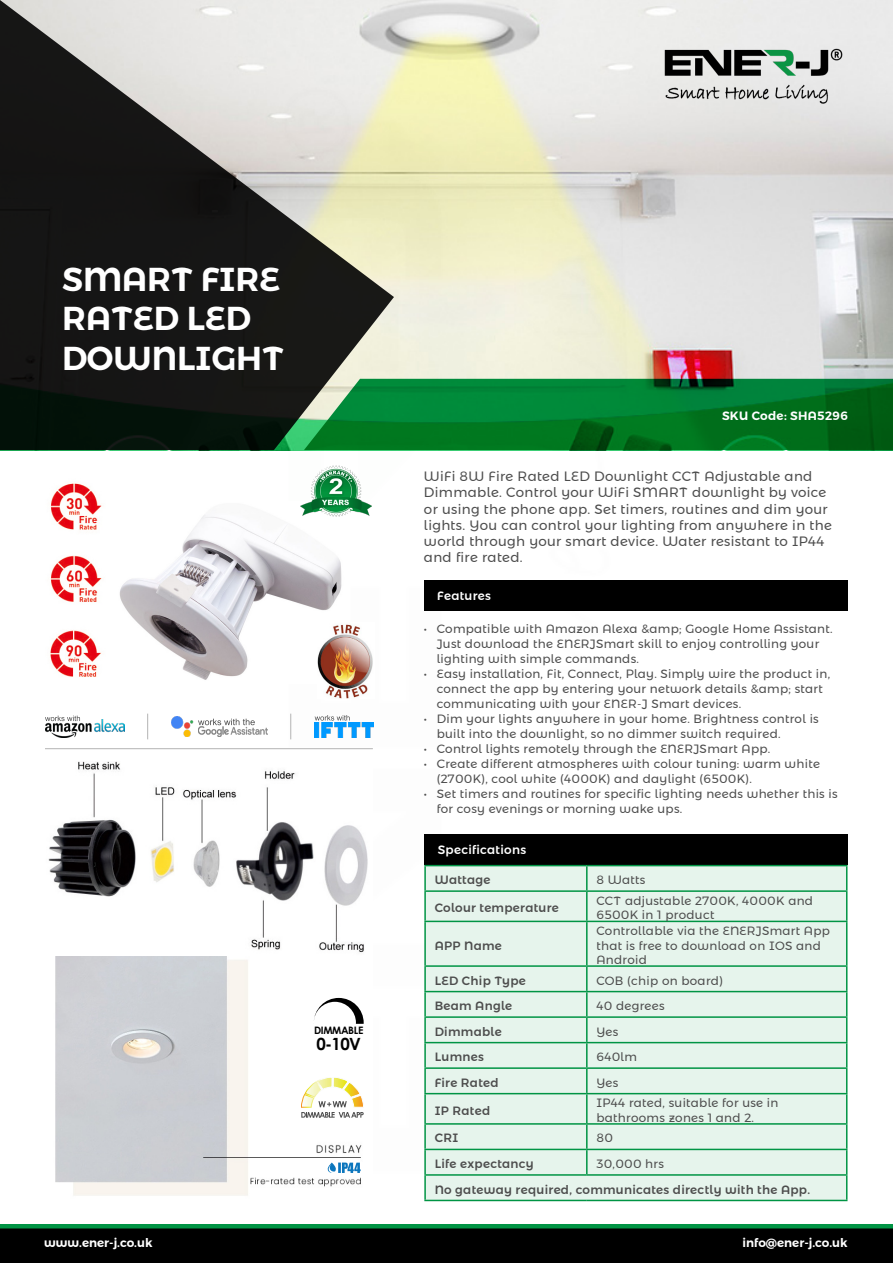
<style>
.page{position:relative;width:893px;height:1263px;background:#fff}
.page>*{position:absolute;margin:0;border:0;box-sizing:border-box;transform-origin:0 0}
.t1{font:600 33px/39.6px "Montserrat Alternates";color:#fff}
.t2{font:700 16.8px "Century Gothic";color:#000}
.t3{font:13.5px/16.2px "Montserrat Alternates";letter-spacing:.025em;color:#4d4d4d}
.t4{font:12px/15px "Montserrat Alternates";letter-spacing:.025em;color:#4d4d4d}
.t5{font:500 12px "Montserrat Alternates";letter-spacing:.025em;color:#4d4d4d}
.t6{font:600 12px "Montserrat Alternates";color:#fff}
.t7{font:500 12px "Montserrat Alternates";letter-spacing:.025em;color:#fff}
.t8{font:600 12px "Montserrat Alternates";letter-spacing:.025em;color:#fff}
.t9{font:700 10.2px "Century Gothic";letter-spacing:-.035em;color:#000}
</style>
<div class="page">
<img style="left:394px;top:0;width:499px;height:379px">
<img style="left:282px;top:88px;width:329px;height:777px">
<div style="left:0;top:1225px;width:893px;height:38px;background:#000"></div>
<svg style="left:0;top:0;width:394px;height:450px;background:#5e5f5a"></svg>
<svg style="left:304px;top:379px;width:589px;height:71px;background:#077b2d"></svg>
<hr style="left:0;top:1224px;width:893px;height:4px;background:#009444">
<img style="left:659px;top:45px;width:189px;height:62px">
<div style="left:424px;top:580px;width:424px;height:30px;background:#000"></div>
<div style="left:424px;top:834px;width:423px;height:30px;background:#000"></div>
<div style="left:426px;top:866px;width:420px;height:334px;background:#e6f4ec"></div>
<hr style="left:424px;top:865px;width:163px;height:1px;background:#009444">
<hr style="left:424px;top:866px;width:2px;height:24px;background:#009444">
<hr style="left:587px;top:865px;width:260px;height:1px;background:#009444">
<hr style="left:586px;top:866px;width:2px;height:24px;background:#009444">
<hr style="left:424px;top:890px;width:163px;height:2px;background:#009444">
<hr style="left:424px;top:892px;width:2px;height:29px;background:#009444">
<hr style="left:587px;top:890px;width:260px;height:2px;background:#009444">
<hr style="left:586px;top:892px;width:2px;height:29px;background:#009444">
<svg style="left:846px;top:866px;width:1px;height:55px"></svg>
<hr style="left:424px;top:921px;width:163px;height:1px;background:#009444">
<hr style="left:424px;top:922px;width:2px;height:43px;background:#009444">
<hr style="left:587px;top:921px;width:260px;height:1px;background:#009444">
<hr style="left:586px;top:922px;width:2px;height:43px;background:#009444">
<hr style="left:846px;top:922px;width:1px;height:43px;background:#009444">
<hr style="left:424px;top:965px;width:163px;height:2px;background:#009444">
<hr style="left:424px;top:967px;width:2px;height:24px;background:#009444">
<hr style="left:587px;top:965px;width:260px;height:2px;background:#009444">
<hr style="left:586px;top:967px;width:2px;height:24px;background:#009444">
<hr style="left:424px;top:991px;width:163px;height:1px;background:#009444">
<hr style="left:424px;top:992px;width:2px;height:24px;background:#009444">
<hr style="left:587px;top:991px;width:260px;height:1px;background:#009444">
<hr style="left:586px;top:992px;width:2px;height:24px;background:#009444">
<hr style="left:424px;top:1016px;width:163px;height:2px;background:#009444">
<hr style="left:424px;top:1018px;width:2px;height:24px;background:#009444">
<hr style="left:587px;top:1016px;width:260px;height:2px;background:#009444">
<hr style="left:586px;top:1018px;width:2px;height:24px;background:#009444">
<hr style="left:424px;top:1042px;width:163px;height:1px;background:#009444">
<hr style="left:424px;top:1043px;width:2px;height:24px;background:#009444">
<hr style="left:587px;top:1042px;width:260px;height:1px;background:#009444">
<hr style="left:586px;top:1043px;width:2px;height:24px;background:#009444">
<hr style="left:424px;top:1067px;width:163px;height:2px;background:#009444">
<hr style="left:424px;top:1069px;width:2px;height:24px;background:#009444">
<hr style="left:587px;top:1067px;width:260px;height:2px;background:#009444">
<hr style="left:586px;top:1069px;width:2px;height:24px;background:#009444">
<hr style="left:424px;top:1093px;width:163px;height:1px;background:#009444">
<hr style="left:424px;top:1094px;width:2px;height:29px;background:#009444">
<hr style="left:587px;top:1093px;width:260px;height:1px;background:#009444">
<hr style="left:586px;top:1094px;width:2px;height:29px;background:#009444">
<hr style="left:424px;top:1123px;width:163px;height:2px;background:#009444">
<hr style="left:424px;top:1125px;width:2px;height:24px;background:#009444">
<hr style="left:587px;top:1123px;width:260px;height:2px;background:#009444">
<hr style="left:586px;top:1125px;width:2px;height:24px;background:#009444">
<hr style="left:424px;top:1149px;width:163px;height:1px;background:#009444">
<hr style="left:424px;top:1150px;width:2px;height:24px;background:#009444">
<hr style="left:587px;top:1149px;width:260px;height:1px;background:#009444">
<hr style="left:586px;top:1150px;width:2px;height:24px;background:#009444">
<hr style="left:424px;top:1174px;width:163px;height:2px;background:#009444">
<hr style="left:424px;top:1176px;width:2px;height:24px;background:#009444">
<hr style="left:587px;top:1174px;width:260px;height:2px;background:#009444">
<svg style="left:846px;top:967px;width:1px;height:233px"></svg>
<hr style="left:424px;top:1200px;width:163px;height:1px;background:#009444">
<hr style="left:587px;top:1200px;width:260px;height:1px;background:#009444">
<img style="left:55px;top:956px;width:307px;height:240px">
<div style="left:336px;top:1162px;width:27px;height:11px;background:#fff"></div>
<div style="left:253px;top:1188px;width:109px;height:11px;background:#fff"></div>
<img style="left:50px;top:483px;width:52px;height:194px">
<img style="left:119px;top:502px;width:225px;height:182px">
<img style="left:48px;top:761px;width:325px;height:192px">
<img style="left:300px;top:466px;width:71px;height:51px">
<svg style="left:301px;top:1077px;width:63px;height:41px"></svg>
<svg style="left:314px;top:998px;width:50px;height:26px"></svg>
<svg style="left:327px;top:1162px;width:34px;height:11px"></svg>
<svg style="left:290px;top:714px;width:1px;height:25px"></svg>
<svg style="left:147px;top:714px;width:1px;height:25px"></svg>
<svg style="left:45px;top:716px;width:35px;height:4px"></svg>
<img style="left:45px;top:720px;width:79px;height:17px">
<svg style="left:315px;top:715px;width:35px;height:5px"></svg>
<img style="left:314px;top:722px;width:59px;height:16px">
<img style="left:171px;top:717px;width:22px;height:19px">
<img style="left:198px;top:725px;width:69px;height:11px">
<svg style="left:198px;top:719px;width:57px;height:6px"></svg>
<hr style="left:45px;top:748px;width:328px;height:1px;background:#b3b3b3">
<img style="left:317px;top:623px;width:58px;height:76px">
<h1 class="t1" style="left:62px;top:259px;width:224px">SMART FIRE<br>RATED LED<br>DOWNLIGHT</h1>
<p class="t9" style="left:314px;top:1022px;width:51px">DIMMABLE</p>
<h2 class="t2" style="left:316px;top:1031px;width:46px">0-10V</h2>
<p class="t8" style="left:722px;top:406px;width:127px">SKU Code: SHA5296</p>
<p class="t3" style="left:424px;top:468px;width:409px">WiFi 8W Fire Rated LED Downlight CCT Adjustable and Dimmable. Control your WiFi SMART downlight by voice or using the phone app. Set timers, routines and dim your lights. You can control your lighting from anywhere in the world through your smart device. Water resistant to IP44 and fire rated.</p>
<p class="t7" style="left:437px;top:587px;width:55px">Features</p>
<p class="t4" style="left:437px;top:621px;width:397px;text-indent:-13px">• Compatible with Amazon Alexa &amp;amp; Google Home Assistant.<br>Just download the ENERJSmart skill to enjoy controlling your lighting with simple commands.</p>
<p class="t4" style="left:437px;top:666px;width:395px;text-indent:-13px">• Easy installation, Fit, Connect, Play. Simply wire the product in, connect the app by entering your network details &amp;amp; start communicating with your ENER-J Smart devices.</p>
<p class="t4" style="left:437px;top:711px;width:384px;text-indent:-13px">• Dim your lights anywhere in your home. Brightness control is built into the downlight, so no dimmer switch required.</p>
<p class="t4" style="left:424px;top:741px;width:348px">• Control lights remotely through the ENERJSmart App.</p>
<p class="t4" style="left:437px;top:756px;width:385px;text-indent:-13px">• Create different atmospheres with colour tuning: warm white (2700K), cool white (4000K) and daylight (6500K).</p>
<p class="t4" style="left:437px;top:786px;width:402px;text-indent:-13px">• Set timers and routines for specific lighting needs whether this is for cosy evenings or morning wake ups.</p>
<p class="t7" style="left:438px;top:841px;width:90px">Specifications</p>
<p class="t5" style="left:435px;top:870px;width:57px">Wattage</p>
<p class="t4" style="left:596px;top:872px;width:51px">8 Watts</p>
<p class="t5" style="left:435px;top:898px;width:126px">Colour temperature</p>
<p class="t4" style="left:596px;top:893px;width:218px;line-height:14.4px">CCT adjustable 2700K, 4000K and<br>6500K in 1 product</p>
<p class="t5" style="left:435px;top:936px;width:69px">APP Name</p>
<p class="t4" style="left:596px;top:923px;width:235px;line-height:14.4px">Controllable via the ENERJSmart App that is free to download on IOS and<br>Android</p>
<p class="t5" style="left:435px;top:971px;width:93px">LED Chip Type</p>
<p class="t4" style="left:596px;top:973px;width:128px">COB (chip on board)</p>
<p class="t5" style="left:435px;top:996px;width:79px">Beam Angle</p>
<p class="t4" style="left:596px;top:998px;width:70px">40 degrees</p>
<p class="t5" style="left:435px;top:1022px;width:68px">Dimmable</p>
<p class="t4" style="left:596px;top:1024px;width:23px">Yes</p>
<p class="t5" style="left:435px;top:1047px;width:51px">Lumnes</p>
<p class="t4" style="left:596px;top:1049px;width:42px">640lm</p>
<p class="t5" style="left:435px;top:1073px;width:65px">Fire Rated</p>
<p class="t4" style="left:596px;top:1075px;width:23px">Yes</p>
<p class="t5" style="left:435px;top:1101px;width:57px">IP Rated</p>
<p class="t4" style="left:596px;top:1096px;width:183px;line-height:14.4px">IP44 rated, suitable for use in bathrooms zones 1 and 2.</p>
<p class="t5" style="left:435px;top:1129px;width:25px">CRI</p>
<p class="t4" style="left:596px;top:1130px;width:18px">80</p>
<p class="t5" style="left:435px;top:1154px;width:101px">Life expectancy</p>
<p class="t4" style="left:596px;top:1156px;width:69px">30,000 hrs</p>
<p class="t5" style="left:435px;top:1180px;width:377px">No gateway required, communicates directly with the App.</p>
<p class="t6" style="left:44px;top:1233px;width:110px">www.ener-j.co.uk</p>
<p class="t6" style="left:742px;top:1233px;width:106px">info@ener-j.co.uk</p>
</div>
